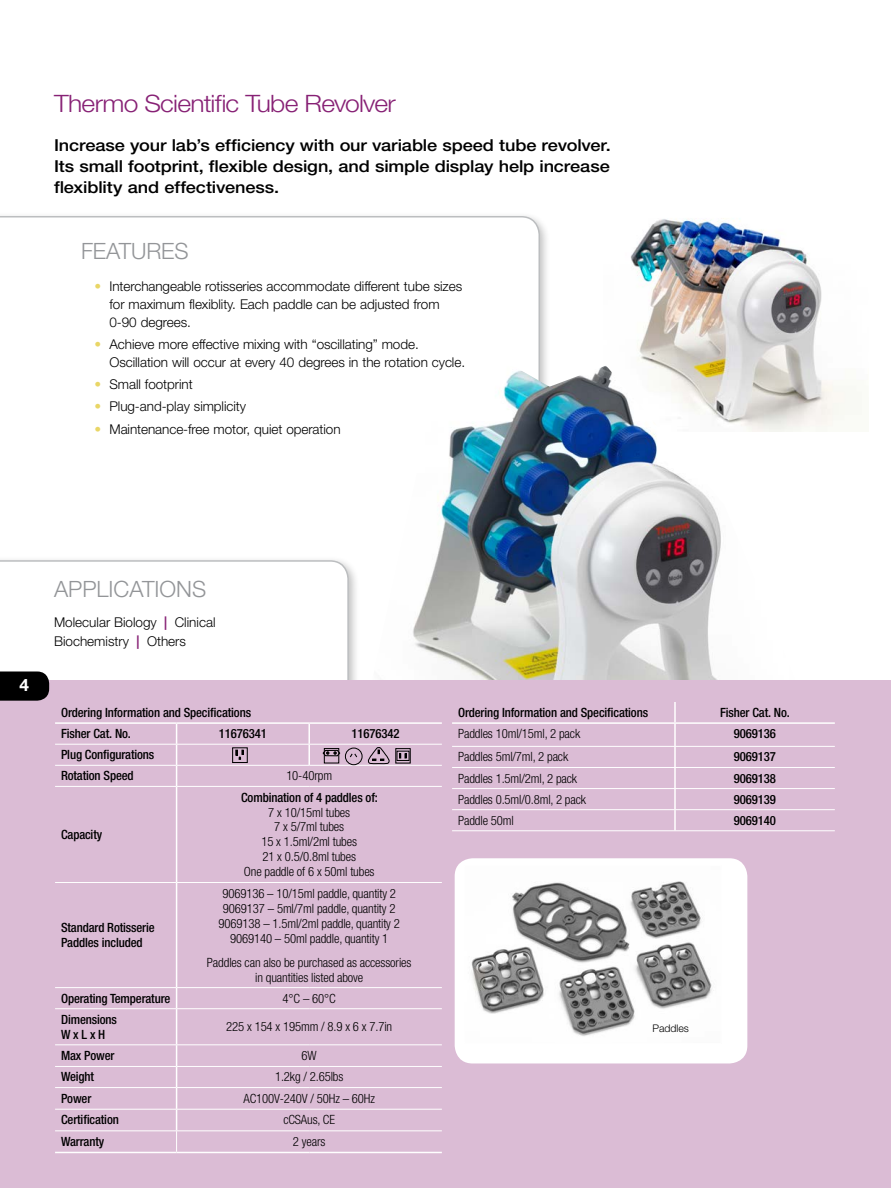
<style>
.page{position:relative;width:891px;height:1188px;background:#fff}
.page>*{position:absolute;margin:0;border:0;box-sizing:border-box;transform-origin:0 0}
.t1{font:300 24px "Helvetica Neue LT Std";letter-spacing:-.03em;color:#872175;scale:1.1 1}
.t2{font:300 22.5px "Helvetica Neue LT Std";color:#939598}
.t3{font:700 17.1px "Helvetica Neue LT Std";color:#fff}
.t4{font:500 16.5px/21px "Helvetica Neue LT Std";letter-spacing:-.005em;color:#000;text-align:justify;scale:1.1 1}
.t5{font:300 13.5px/18px "Helvetica Neue LT Std";letter-spacing:-.005em;color:#000}
.t6{font:300 condensed 12.75px/15px "Helvetica Neue LT Std";letter-spacing:-.01em;color:#000;text-align:center}
.t7{font:500 condensed 12.75px/21.1px "Helvetica Neue LT Std";letter-spacing:-.01em;color:#000}
.t8{font:300 10.5px "Helvetica Neue LT Std";color:#000}
.s1{color:#e9d666}
.s2{font-weight:700;color:#872175}
</style>
<div class="page">
<svg style="left:0;top:216px;width:540px;height:138px"></svg>
<div style="left:0;top:555px;width:360px;height:224px;background:#000;opacity:.25"></div>
<svg style="left:0;top:560px;width:349px;height:120px"></svg>
<img style="left:630px;top:218px;width:232px;height:213px">
<img style="left:413px;top:354px;width:386px;height:326px">
<div style="left:0;top:680px;width:891px;height:508px;background:#dbbcd5"></div>
<hr style="left:55px;top:722px;width:122px;height:2px;background:#fff">
<hr style="left:308px;top:724px;width:2px;height:20px;background:#fff">
<hr style="left:308px;top:745px;width:2px;height:20px;background:#fff">
<svg style="left:176px;top:724px;width:1px;height:62px"></svg>
<hr style="left:176px;top:787px;width:1px;height:95px;background:#fff">
<hr style="left:176px;top:883px;width:1px;height:104px;background:#fff">
<svg style="left:176px;top:988px;width:1px;height:20px"></svg>
<hr style="left:176px;top:1009px;width:1px;height:35px;background:#fff">
<hr style="left:177px;top:722px;width:132px;height:2px;background:#fff">
<hr style="left:309px;top:722px;width:133px;height:2px;background:#fff">
<hr style="left:55px;top:744px;width:122px;height:1px;background:#fff">
<hr style="left:177px;top:744px;width:132px;height:1px;background:#fff">
<hr style="left:309px;top:744px;width:133px;height:1px;background:#fff">
<hr style="left:55px;top:765px;width:122px;height:1px;background:#fff">
<hr style="left:177px;top:765px;width:132px;height:1px;background:#fff">
<hr style="left:309px;top:765px;width:133px;height:1px;background:#fff">
<hr style="left:55px;top:786px;width:122px;height:1px;background:#fff">
<hr style="left:177px;top:786px;width:132px;height:1px;background:#fff">
<hr style="left:309px;top:786px;width:133px;height:1px;background:#fff">
<hr style="left:55px;top:882px;width:122px;height:1px;background:#fff">
<hr style="left:177px;top:882px;width:132px;height:1px;background:#fff">
<hr style="left:309px;top:882px;width:133px;height:1px;background:#fff">
<hr style="left:55px;top:987px;width:122px;height:1px;background:#fff">
<hr style="left:177px;top:987px;width:132px;height:1px;background:#fff">
<hr style="left:309px;top:987px;width:133px;height:1px;background:#fff">
<hr style="left:55px;top:1008px;width:122px;height:1px;background:#fff">
<hr style="left:177px;top:1008px;width:132px;height:1px;background:#fff">
<hr style="left:309px;top:1008px;width:133px;height:1px;background:#fff">
<hr style="left:55px;top:1044px;width:122px;height:1px;background:#fff">
<hr style="left:177px;top:1044px;width:132px;height:1px;background:#fff">
<hr style="left:309px;top:1044px;width:133px;height:1px;background:#fff">
<hr style="left:55px;top:1066px;width:122px;height:1px;background:#fff">
<hr style="left:177px;top:1066px;width:132px;height:1px;background:#fff">
<hr style="left:309px;top:1066px;width:133px;height:1px;background:#fff">
<hr style="left:55px;top:1087px;width:122px;height:1px;background:#fff">
<hr style="left:177px;top:1087px;width:132px;height:1px;background:#fff">
<hr style="left:309px;top:1087px;width:133px;height:1px;background:#fff">
<hr style="left:55px;top:1109px;width:122px;height:1px;background:#fff">
<hr style="left:177px;top:1109px;width:132px;height:1px;background:#fff">
<hr style="left:309px;top:1109px;width:133px;height:1px;background:#fff">
<hr style="left:55px;top:1130px;width:122px;height:1px;background:#fff">
<hr style="left:55px;top:1152px;width:122px;height:1px;background:#fff">
<hr style="left:177px;top:1130px;width:132px;height:1px;background:#fff">
<svg style="left:176px;top:1045px;width:1px;height:107px"></svg>
<hr style="left:309px;top:1130px;width:133px;height:1px;background:#fff">
<hr style="left:177px;top:1152px;width:132px;height:1px;background:#fff">
<hr style="left:309px;top:1152px;width:133px;height:1px;background:#fff">
<hr style="left:674px;top:702px;width:2px;height:20px;background:#fff">
<hr style="left:674px;top:724px;width:2px;height:22px;background:#fff">
<hr style="left:674px;top:747px;width:2px;height:20px;background:#fff">
<hr style="left:674px;top:768px;width:2px;height:20px;background:#fff">
<hr style="left:674px;top:789px;width:2px;height:20px;background:#fff">
<hr style="left:674px;top:810px;width:2px;height:20px;background:#fff">
<hr style="left:452px;top:722px;width:223px;height:2px;background:#fff">
<hr style="left:675px;top:722px;width:160px;height:2px;background:#fff">
<hr style="left:452px;top:746px;width:223px;height:1px;background:#fff">
<hr style="left:675px;top:746px;width:160px;height:1px;background:#fff">
<hr style="left:452px;top:767px;width:223px;height:1px;background:#fff">
<hr style="left:675px;top:767px;width:160px;height:1px;background:#fff">
<hr style="left:452px;top:788px;width:223px;height:1px;background:#fff">
<hr style="left:675px;top:788px;width:160px;height:1px;background:#fff">
<hr style="left:452px;top:809px;width:223px;height:1px;background:#fff">
<hr style="left:675px;top:809px;width:160px;height:1px;background:#fff">
<hr style="left:452px;top:830px;width:223px;height:1px;background:#fff">
<hr style="left:675px;top:830px;width:160px;height:1px;background:#fff">
<svg style="left:0;top:672px;width:49px;height:29px"></svg>
<div style="left:395px;top:748px;width:16px;height:16px;border:1px solid #000"></div>
<div style="left:397px;top:751px;width:13px;height:10px;border:1px solid #000"></div>
<div style="left:324px;top:748px;width:15px;height:15px;border:1px solid #000"></div>
<svg style="left:399px;top:754px;width:7px;height:4px"></svg>
<div style="left:345px;top:748px;width:18px;height:17px;border:1px solid #000;border-radius:50%"></div>
<svg style="left:350px;top:754px;width:7px;height:3px"></svg>
<svg style="left:366px;top:747px;width:27px;height:18px"></svg>
<svg style="left:322px;top:749px;width:19px;height:8px"></svg>
<div style="left:232px;top:747px;width:16px;height:16px;border:1px solid #000"></div>
<svg style="left:236px;top:750px;width:7px;height:10px"></svg>
<div style="left:455px;top:858px;width:292px;height:205px;background:#fff;border-radius:18px"></div>
<img style="left:471px;top:881px;width:241px;height:155px">
<h1 class="t1" style="left:54px;top:88px;width:312px">Thermo Scientific Tube Revolver</h1>
<p class="t4" style="left:54px;top:134px;width:508px">Increase your lab’s efficiency with our variable speed tube revolver.<br>Its small footprint, flexible design, and simple display help increase flexiblity and effectiveness.</p>
<h2 class="t2" style="left:81px;top:237px;width:109px">FEATURES</h2>
<p class="t5" style="left:109px;top:276px;width:354px;text-indent:-15px"><span class="s1">•</span> Interchangeable rotisseries accommodate different tube sizes for maximum flexiblity. Each paddle can be adjusted from<br>0-90 degrees.</p>
<p class="t5" style="left:109px;top:335px;width:357px;text-indent:-15px"><span class="s1">•</span> Achieve more effective mixing with “oscillating” mode.<br>Oscillation will occur at every 40 degrees in the rotation cycle.</p>
<p class="t5" style="left:94px;top:375px;width:100px"><span class="s1">•</span> Small footprint</p>
<p class="t5" style="left:94px;top:397px;width:153px"><span class="s1">•</span> Plug-and-play simplicity</p>
<p class="t5" style="left:94px;top:420px;width:248px"><span class="s1">•</span> Maintenance-free motor, quiet operation</p>
<h3 class="t3" style="left:19px;top:674px;width:11px">4</h3>
<h2 class="t2" style="left:54px;top:575px;width:154px">APPLICATIONS</h2>
<p class="t5" style="left:54px;top:612px;width:163px;line-height:19.5px">Molecular Biology <span class="s2">|</span> Clinical<br>Biochemistry <span class="s2">|</span> Others</p>
<p class="t7" style="left:61px;top:702px;width:192px">Ordering Information and Specifications<br>Fisher Cat. No.</p>
<p class="t7" style="left:219px;top:723px;width:50px">11676341</p>
<p class="t7" style="left:352px;top:723px;width:50px">11676342</p>
<p class="t7" style="left:61px;top:744px;width:95px">Plug Configurations<br>Rotation Speed</p>
<p class="t7" style="left:61px;top:824px;width:43px">Capacity</p>
<p class="t7" style="left:61px;top:920px;width:95px;line-height:15px">Standard Rotisserie<br>Paddles included</p>
<p class="t6" style="left:286px;top:768px;width:47px">10-40rpm</p>
<p class="t7" style="left:241px;top:786px;width:138px">Combination of 4 paddles of:</p>
<p class="t6" style="left:244px;top:804px;width:132px">7 x 10/15ml tubes<br>7 x 5/7ml tubes<br>15 x 1.5ml/2ml tubes<br>21 x 0.5/0.8ml tubes<br>One paddle of 6 x 50ml tubes</p>
<p class="t6" style="left:219px;top:885px;width:183px">9069136 – 10/15ml paddle, quantity 2<br>9069137 – 5ml/7ml paddle, quantity 2<br>9069138 – 1.5ml/2ml paddle, quantity 2<br>9069140 – 50ml paddle, quantity 1</p>
<p class="t6" style="left:207px;top:954px;width:206px">Paddles can also be purchased as accessories in quantities listed above</p>
<p class="t7" style="left:61px;top:987px;width:111px">Operating Temperature</p>
<p class="t6" style="left:283px;top:991px;width:55px">4°C – 60°C</p>
<p class="t7" style="left:61px;top:1012px;width:57px;line-height:15px">Dimensions<br>W x L x H</p>
<p class="t6" style="left:226px;top:1019px;width:167px">225 x 154 x 195mm / 8.9 x 6 x 7.7in</p>
<p class="t7" style="left:61px;top:1045px;width:55px">Max Power</p>
<p class="t6" style="left:302px;top:1048px;width:17px">6W</p>
<p class="t7" style="left:61px;top:1066px;width:35px">Weight</p>
<p class="t6" style="left:275px;top:1069px;width:70px">1.2kg / 2.65lbs</p>
<p class="t7" style="left:61px;top:1088px;width:32px">Power</p>
<p class="t6" style="left:244px;top:1091px;width:133px">AC100V-240V / 50Hz – 60Hz</p>
<p class="t7" style="left:61px;top:1109px;width:59px">Certification</p>
<p class="t6" style="left:283px;top:1112px;width:53px">cCSAus, CE</p>
<p class="t7" style="left:61px;top:1131px;width:45px">Warranty</p>
<p class="t6" style="left:293px;top:1134px;width:34px">2 years</p>
<p class="t7" style="left:458px;top:702px;width:192px">Ordering Information and Specifications</p>
<p class="t7" style="left:720px;top:702px;width:71px">Fisher Cat. No.</p>
<p class="t6" style="left:458px;top:726px;width:124px">Paddles 10ml/15ml, 2 pack</p>
<p class="t7" style="left:734px;top:723px;width:44px">9069136</p>
<p class="t6" style="left:458px;top:749px;width:112px">Paddles 5ml/7ml, 2 pack</p>
<p class="t7" style="left:734px;top:746px;width:44px">9069137</p>
<p class="t6" style="left:458px;top:770px;width:121px">Paddles 1.5ml/2ml, 2 pack</p>
<p class="t7" style="left:734px;top:767px;width:44px">9069138</p>
<p class="t6" style="left:458px;top:792px;width:129px">Paddles 0.5ml/0.8ml, 2 pack</p>
<p class="t7" style="left:734px;top:788px;width:44px">9069139</p>
<p class="t6" style="left:458px;top:813px;width:57px">Paddle 50ml</p>
<p class="t7" style="left:734px;top:810px;width:44px">9069140</p>
<p class="t8" style="left:652px;top:1022px;width:38px">Paddles</p>
</div>
